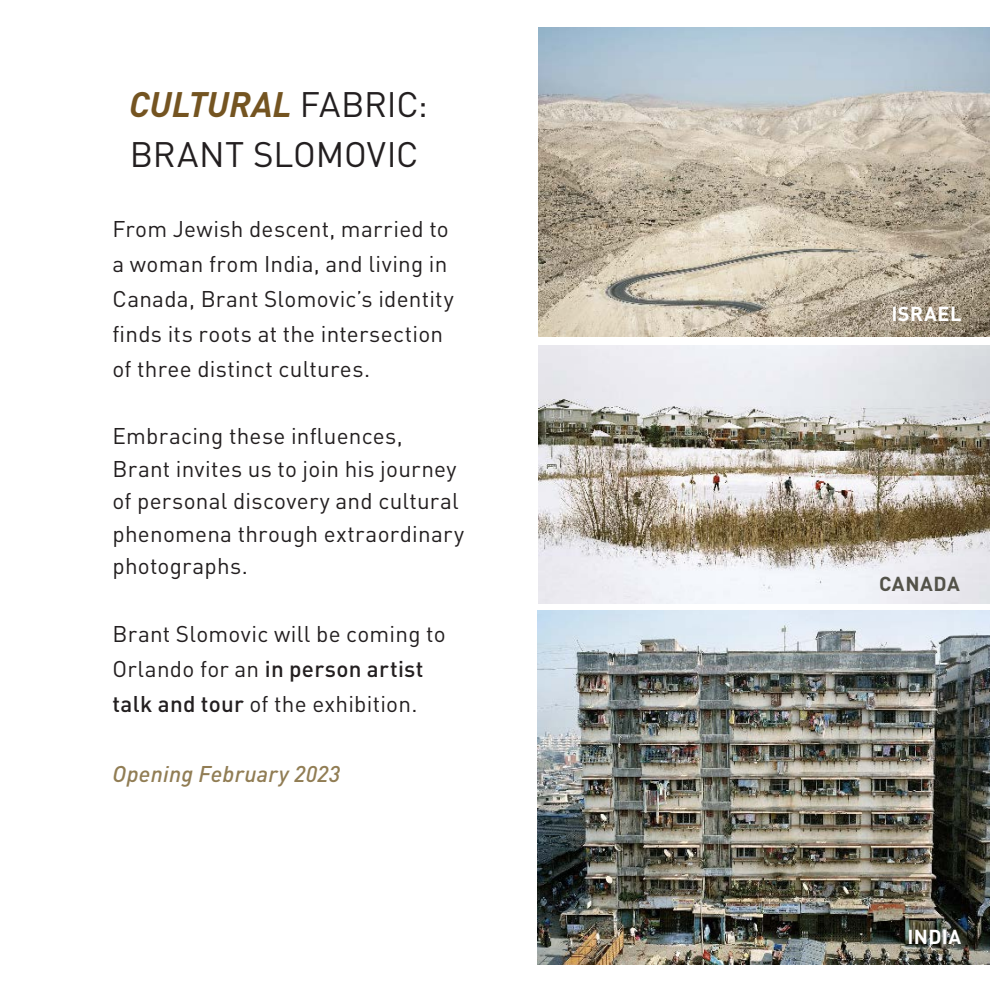
<style>
.page{position:relative;width:990px;height:990px;background:#fff}
.page>*{position:absolute;margin:0;border:0;box-sizing:border-box;transform-origin:0 0}
.t1{font:35px/50px "DIN Pro";letter-spacing:-.005em;color:#231f20}
.t2{font:22.5px/35px "DIN Pro";letter-spacing:.01em;color:#231f20}
.t3{font:italic 500 22.5px "DIN Pro";letter-spacing:.01em;color:#917d54}
.t4{font:700 20px "DIN Pro";letter-spacing:.015em;color:#fff}
.t5{font:700 20px "DIN Pro";letter-spacing:.03em;color:#535249}
.s1{font-weight:700;font-style:italic;color:#745421}
.s2{font-weight:500}
</style>
<div class="page">
<img style="left:539px;top:28px;width:451px;height:308px">
<img style="left:539px;top:345px;width:451px;height:259px">
<img style="left:538px;top:610px;width:452px;height:354px">
<h1 class="t1" style="left:129px;top:78px;width:300px"><span class="s1">CULTURAL</span> FABRIC:<br>BRANT SLOMOVIC</h1>
<p class="t2" style="left:112px;top:210px;width:343px">From Jewish descent, married to a woman from India, and living in<br>Canada, Brant Slomovic’s identity finds its roots at the intersection of three distinct cultures.</p>
<p class="t2" style="left:112px;top:419px;width:353px;line-height:32.5px">Embracing these influences,<br>Brant invites us to join his journey of personal discovery and cultural phenomena through extraordinary photographs.</p>
<p class="t2" style="left:112px;top:615px;width:335px">Brant Slomovic will be coming to<br>Orlando for an <span class="s2">in person artist talk and tour</span> of the exhibition.</p>
<p class="t3" style="left:112px;top:759px;width:229px">Opening February 2023</p>
<p class="t4" style="left:891px;top:300px;width:72px">ISRAEL</p>
<p class="t5" style="left:879px;top:570px;width:82px">CANADA</p>
<p class="t4" style="left:908px;top:924px;width:55px">INDIA</p>
</div>
